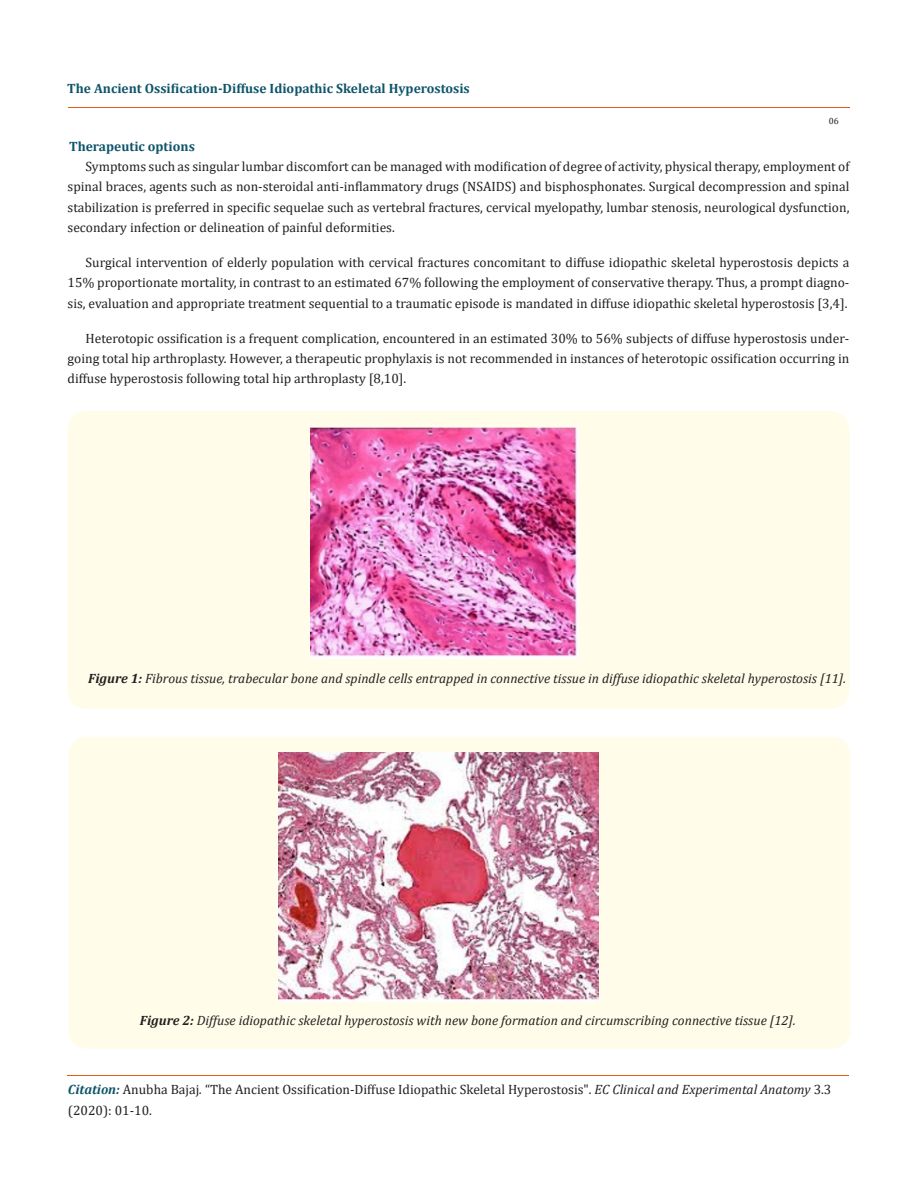
<style>
.page{position:relative;width:917px;height:1188px;background:#fff}
.page>*{position:absolute;margin:0;border:0;box-sizing:border-box;transform-origin:0 0}
.t1{font:13.5px/20.2px "Cambria";color:#231f20;text-align:justify}
.t2{font:italic 13.5px "Cambria";color:#231f20}
.t3{font:700 13.5px "Cambria";color:#0e546a}
.t4{font:9px "Cambria";color:#231f20}
.s1{font-weight:700}
.s2{font-weight:700;font-style:italic;color:#0e546a}
.s3{font-style:italic}
</style>
<div class="page">
<hr style="left:68px;top:108px;width:781px;height:1px;background:#e05d1a">
<hr style="left:67px;top:1076px;width:782px;height:1px;background:#e05d1a">
<div style="left:68px;top:411px;width:781px;height:298px;background:#fffde9;border-radius:18px"></div>
<img style="left:310px;top:428px;width:268px;height:230px">
<div style="left:69px;top:737px;width:781px;height:312px;background:#fffde9;border-radius:18px"></div>
<img style="left:279px;top:753px;width:319px;height:249px">
<p class="t3" style="left:67px;top:79px;width:404px">The Ancient Ossification-Diffuse Idiopathic Skeletal Hyperostosis</p>
<p class="t4" style="left:828px;top:116px;width:11px">06</p>
<p class="t3" style="left:69px;top:137px;width:127px">Therapeutic options</p>
<p class="t1" style="left:68px;top:156px;width:783px;text-indent:18px">Symptoms such as singular lumbar discomfort can be managed with modification of degree of activity, physical therapy, employment of spinal braces, agents such as non-steroidal anti-inflammatory drugs (NSAIDS) and bisphosphonates. Surgical decompression and spinal stabilization is preferred in specific sequelae such as vertebral fractures, cervical myelopathy, lumbar stenosis, neurological dysfunction, secondary infection or delineation of painful deformities.</p>
<p class="t1" style="left:68px;top:252px;width:783px;text-indent:18px">Surgical intervention of elderly population with cervical fractures concomitant to diffuse idiopathic skeletal hyperostosis depicts a 15% proportionate mortality, in contrast to an estimated 67% following the employment of conservative therapy. Thus, a prompt diagno&shy;sis, evaluation and appropriate treatment sequential to a traumatic episode is mandated in diffuse idiopathic skeletal hyperostosis [3,4].</p>
<p class="t1" style="left:68px;top:328px;width:783px;text-indent:18px">Heterotopic ossification is a frequent complication, encountered in an estimated 30% to 56% subjects of diffuse hyperostosis under&shy;going total hip arthroplasty. However, a therapeutic prophylaxis is not recommended in instances of heterotopic ossification occurring in diffuse hyperostosis following total hip arthroplasty [8,10].</p>
<p class="t2" style="left:88px;top:669px;width:759px"><span class="s1">Figure 1:</span> Fibrous tissue, trabecular bone and spindle cells entrapped in connective tissue in diffuse idiopathic skeletal hyperostosis [11].</p>
<p class="t2" style="left:140px;top:1011px;width:657px"><span class="s1">Figure 2:</span> Diffuse idiopathic skeletal hyperostosis with new bone formation and circumscribing connective tissue [12].</p>
<p class="t1" style="left:68px;top:1079px;width:765px;line-height:21px"><span class="s2">Citation:</span> Anubha Bajaj<span class="s3">.</span> “The Ancient Ossification-Diffuse Idiopathic Skeletal Hyperostosis". <span class="s3">EC Clinical and Experimental Anatomy</span> 3.3 (2020): 01-10.</p>
</div>
